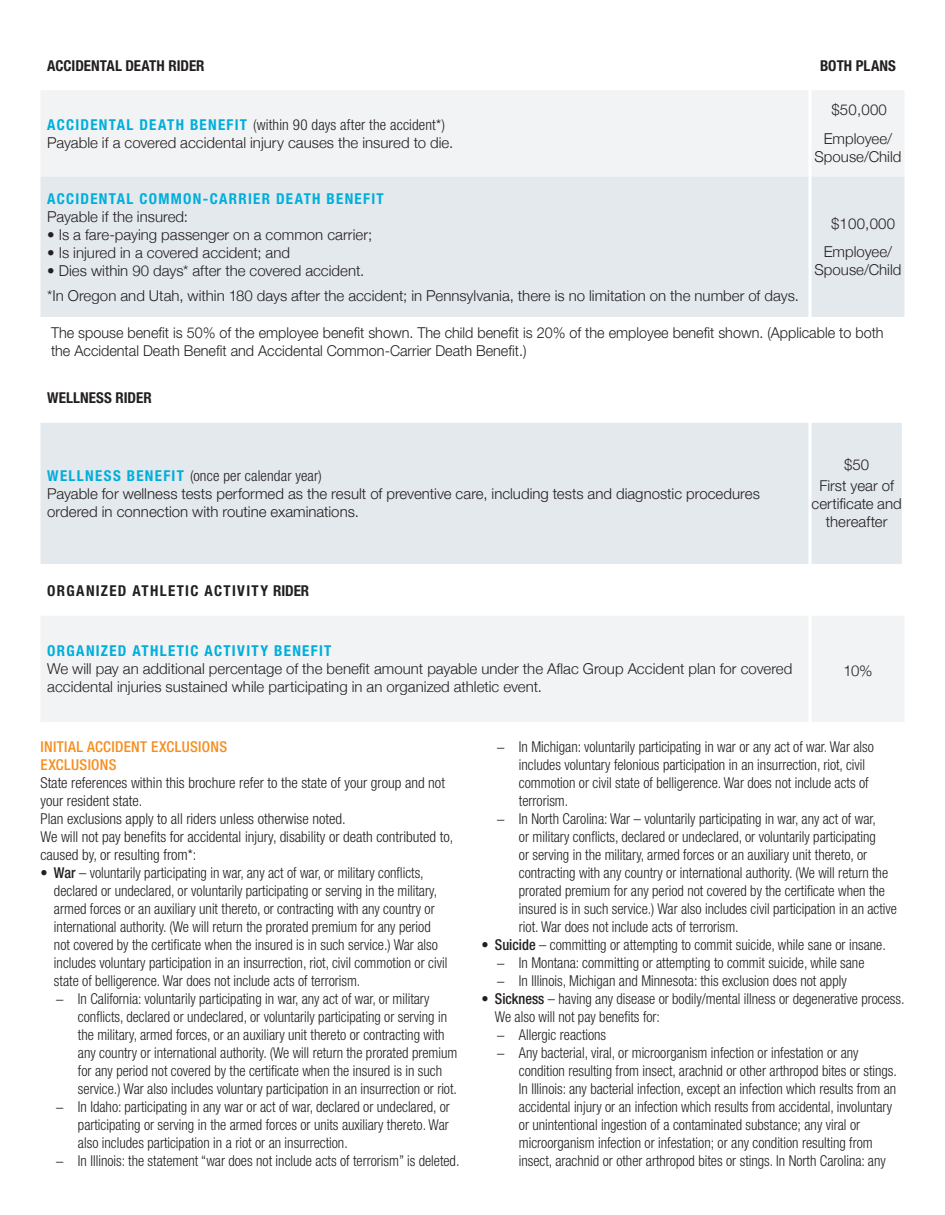
<style>
.page{position:relative;width:945px;height:1215px;background:#fff}
.page>*{position:absolute;margin:0;border:0;box-sizing:border-box;transform-origin:0 0}
.t1{font:300 condensed 15px/18px "Helvetica Neue LT Std";color:#231f20;scale:.96 1}
.t2{font:300 15px/18px "Helvetica Neue";color:#231f20;text-align:center}
.t3{font:300 condensed 15px/18px "Helvetica Neue LT Std";color:#231f20}
.t4{font:300 15px/18px "Helvetica Neue LT Std";color:#231f20;text-align:center}
.t5{font:300 15px/18px "Helvetica Neue CELT";color:#231f20;scale:.96 1}
.t6{font:700 condensed 15px "Helvetica Neue LT Std";letter-spacing:.085em;color:#00aedc}
.t7{font:700 condensed 15px "Helvetica Neue LT Std";letter-spacing:.005em;color:#231f20}
.t8{font:500 condensed 15px/18px "Helvetica Neue LT Std";letter-spacing:.02em;color:#f68e1e}
.t9{font:700 condensed 15px "Helvetica Neue LT Std";letter-spacing:.09em;color:#231f20}
.s1{font-weight:700;color:#00aedc}
.s2{font-weight:700;font-stretch:condensed;color:#00aedc}
.s3{font-stretch:condensed}
.s4{font-stretch:normal}
.s5{font-weight:500}
</style>
<div class="page">
<div style="left:41px;top:90px;width:863px;height:87px;background:#f2f3f4"></div>
<div style="left:40px;top:177px;width:864px;height:140px;background:#e4e9ed"></div>
<hr style="left:808px;top:90px;width:4px;height:87px;background:#fff">
<hr style="left:808px;top:177px;width:4px;height:140px;background:#f7f9fa">
<div style="left:40px;top:423px;width:862px;height:141px;background:#e4e9ed"></div>
<hr style="left:808px;top:423px;width:4px;height:141px;background:#f8f9fa">
<div style="left:41px;top:616px;width:863px;height:106px;background:#f2f3f4"></div>
<hr style="left:808px;top:616px;width:4px;height:106px;background:#fff">
<p class="t7" style="left:47px;top:56px;width:159px">ACCIDENTAL DEATH RIDER</p>
<p class="t7" style="left:820px;top:56px;width:77px">BOTH PLANS</p>
<p class="t3" style="left:47px;top:115px;width:399px"><span class="s1">ACCIDENTAL DEATH BENEFIT</span> (within 90 days after the accident*)</p>
<p class="t2" style="left:47px;top:132px;width:408px">Payable if a covered accidental injury causes the insured to die.</p>
<p class="t6" style="left:47px;top:189px;width:338px">ACCIDENTAL COMMON-CARRIER DEATH BENEFIT</p>
<p class="t2" style="left:47px;top:206px;width:142px">Payable if the insured:</p>
<p class="t2" style="left:47px;top:224px;width:326px">• Is a fare-paying passenger on a common carrier;</p>
<p class="t2" style="left:47px;top:242px;width:244px">• Is injured in a covered accident; and</p>
<p class="t2" style="left:47px;top:257px;width:753px;line-height:24.8px;text-align:left">• Dies within 90 days* after the covered accident.<br>*In Oregon and Utah, within 180 days after the accident; in Pennsylvania, there is no limitation on the number of days.</p>
<p class="t4" style="left:831px;top:101px;width:57px">$50,000</p>
<p class="t2" style="left:814px;top:129px;width:89px">Employee/<br>Spouse/Child</p>
<p class="t4" style="left:831px;top:214px;width:66px">$100,000</p>
<p class="t2" style="left:814px;top:242px;width:89px">Employee/<br>Spouse/Child</p>
<p class="t5" style="left:51px;top:324px;width:869px">The spouse benefit is 50% of the employee benefit shown. The child benefit is 20% of the employee benefit shown. (Applicable to both the Accidental Death Benefit and Accidental Common-Carrier Death Benefit.)</p>
<p class="t7" style="left:47px;top:389px;width:106px">WELLNESS RIDER</p>
<p class="t4" style="left:47px;top:466px;width:714px;text-align:left"><span class="s2">WELLNESS BENEFIT</span> <span class="s3">(once per calendar year)<br></span>Payable for wellness tests performed as the result of preventive care, including tests and diagnostic procedures ordered in connection with routine examinations.</p>
<p class="t4" style="left:819px;top:454px;width:76px;line-height:21.3px">$50<br>First year of</p>
<p class="t4" style="left:812px;top:495px;width:92px">certificate and thereafter</p>
<p class="t9" style="left:47px;top:582px;width:264px">ORGANIZED ATHLETIC ACTIVITY RIDER</p>
<p class="t6" style="left:47px;top:642px;width:286px">ORGANIZED ATHLETIC ACTIVITY BENEFIT</p>
<p class="t2" style="left:47px;top:659px;width:747px;text-align:left">We will pay an additional percentage of the benefit amount payable under the Aflac Group Accident plan for covered accidental injuries sustained while participating in an organized athletic event.</p>
<p class="t2" style="left:844px;top:661px;width:30px">10%</p>
<p class="t8" style="left:40px;top:738px;width:188px">INITIAL ACCIDENT EXCLUSIONS<br>EXCLUSIONS</p>
<p class="t3" style="left:40px;top:774px;width:414px">State references within this brochure refer to the state of your group and not your resident state.<br>Plan exclusions apply to all riders unless otherwise noted.<br>We will not pay benefits for accidental injury, disability or death contributed to, caused by, or resulting from*:</p>
<p class="t1" style="left:54px;top:864px;width:411px;text-indent:-13px"><span class="s4">•</span> <span class="s5">War</span> – voluntarily participating in war, any act of war, or military conflicts, declared or undeclared, or voluntarily participating or serving in the military, armed forces or an auxiliary unit thereto, or contracting with any country or international authority. (We will return the prorated premium for any period not covered by the certificate when the insured is in such service.) War also includes voluntary participation in an insurrection, riot, civil commotion or civil state of belligerence. War does not include acts of terrorism.<br><span class="s4">−</span> In California: voluntarily participating in war, any act of war, or military</p>
<p class="t1" style="left:78px;top:1008px;width:386px">conflicts, declared or undeclared, or voluntarily participating or serving in</p>
<p class="t1" style="left:78px;top:1026px;width:383px">the military, armed forces, or an auxiliary unit thereto or contracting with</p>
<p class="t1" style="left:78px;top:1044px;width:397px">any country or international authority. (We will return the prorated premium</p>
<p class="t1" style="left:78px;top:1062px;width:381px">for any period not covered by the certificate when the insured is in such</p>
<p class="t1" style="left:78px;top:1080px;width:396px">service.) War also includes voluntary participation in an insurrection or riot.</p>
<p class="t1" style="left:55px;top:1098px;width:412px"><span class="s4">−</span> In Idaho: participating in any war or act of war, declared or undeclared, or</p>
<p class="t1" style="left:78px;top:1116px;width:388px">participating or serving in the armed forces or units auxiliary thereto. War</p>
<p class="t1" style="left:78px;top:1134px;width:283px">also includes participation in a riot or an insurrection.</p>
<p class="t1" style="left:55px;top:1152px;width:422px"><span class="s4">−</span> In Illinois: the statement “war does not include acts of terrorism” is deleted.</p>
<p class="t1" style="left:496px;top:738px;width:395px"><span class="s4">−</span> In Michigan: voluntarily participating in war or any act of war. War also</p>
<p class="t1" style="left:519px;top:756px;width:362px">includes voluntary felonious participation in an insurrection, riot, civil</p>
<p class="t1" style="left:519px;top:774px;width:366px">commotion or civil state of belligerence. War does not include acts of</p>
<p class="t1" style="left:519px;top:792px;width:53px">terrorism.</p>
<p class="t1" style="left:496px;top:810px;width:397px"><span class="s4">−</span> In North Carolina: War – voluntarily participating in war, any act of war,</p>
<p class="t1" style="left:519px;top:828px;width:373px">or military conflicts, declared or undeclared, or voluntarily participating</p>
<p class="t1" style="left:519px;top:846px;width:364px">or serving in the military, armed forces or an auxiliary unit thereto, or</p>
<p class="t1" style="left:519px;top:864px;width:386px">contracting with any country or international authority. (We will return the</p>
<p class="t1" style="left:519px;top:882px;width:383px">prorated premium for any period not covered by the certificate when the</p>
<p class="t1" style="left:519px;top:900px;width:395px">insured is in such service.) War also includes civil participation in an active</p>
<p class="t1" style="left:519px;top:918px;width:231px">riot. War does not include acts of terrorism.</p>
<p class="t1" style="left:496px;top:936px;width:407px;text-indent:-15px"><span class="s4">•</span> <span class="s5">Suicide</span> – committing or attempting to commit suicide, while sane or insane. <span class="s4">−</span> In Montana: committing or attempting to commit suicide, while sane<br><span class="s4">−</span> In Illinois, Michigan and Minnesota: this exclusion does not apply</p>
<p class="t1" style="left:495px;top:990px;width:428px;text-indent:-13px"><span class="s4">•</span> <span class="s5">Sickness</span> – having any disease or bodily/mental illness or degenerative process.<br>We also will not pay benefits for:<br><span class="s4">−</span> Allergic reactions<br><span class="s4">−</span> Any bacterial, viral, or microorganism infection or infestation or any</p>
<p class="t1" style="left:519px;top:1062px;width:395px">condition resulting from insect, arachnid or other arthropod bites or stings.<br>In Illinois: any bacterial infection, except an infection which results from an accidental injury or an infection which results from accidental, involuntary or unintentional ingestion of a contaminated substance; any viral or microorganism infection or infestation; or any condition resulting from insect, arachnid or other arthropod bites or stings. In North Carolina: any</p>
</div>
